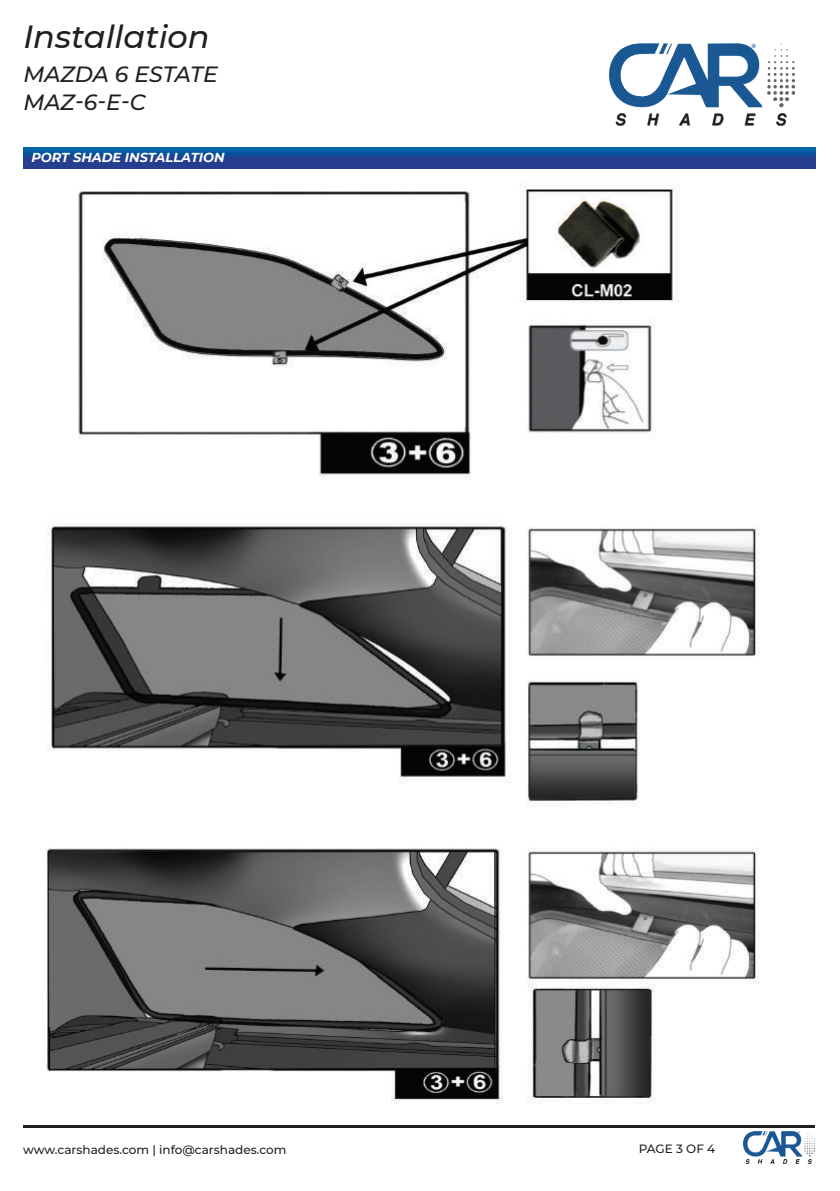
<style>
.page{position:relative;width:840px;height:1191px;background:#fff}
.page>*{position:absolute;margin:0;border:0;box-sizing:border-box;transform-origin:0 0}
.t1{font:italic 500 32px "Montserrat";color:#231f20}
.t2{font:italic 500 22px/28px "Montserrat";color:#231f20}
.t3{font:italic 700 13px "Montserrat";color:#fff}
.t4{font:500 12px "Montserrat";color:#231f20}
</style>
<div class="page">
<hr style="left:23px;top:1125px;width:791px;height:2px;background:#231f20">
<img style="left:743px;top:1131px;width:71px;height:32px">
<img style="left:609px;top:43px;width:184px;height:83px">
<svg style="left:23px;top:147px;width:792px;height:21px;background:#164b96"></svg>
<img style="left:46px;top:183px;width:714px;height:921px">
<img style="left:547px;top:195px;width:102px;height:76px">
<h1 class="t1" style="left:23px;top:15px;width:188px">Installation</h1>
<h2 class="t2" style="left:23px;top:59px;width:196px">MAZDA 6 ESTATE<br>MAZ-6-E-C</h2>
<p class="t3" style="left:31px;top:148px;width:195px">PORT SHADE INSTALLATION</p>
<p class="t4" style="left:23px;top:1141px;width:265px">www.carshades.com | info@carshades.com</p>
<p class="t4" style="left:638px;top:1140px;width:78px">PAGE 3 OF 4</p>
</div>
